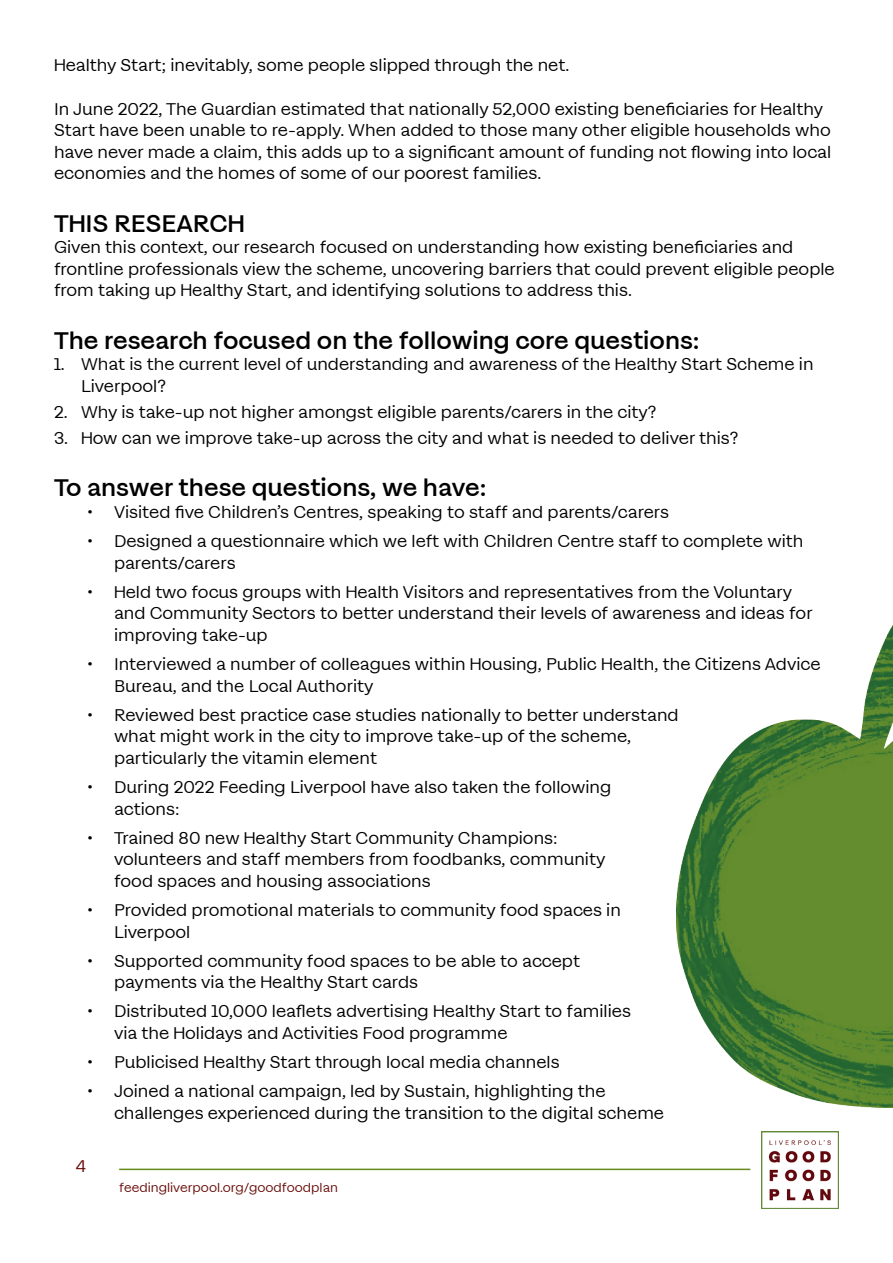
<style>
.page{position:relative;width:893px;height:1263px;background:#fff}
.page>*{position:absolute;margin:0;border:0;box-sizing:border-box;transform-origin:0 0}
.Titles{font:600 25.5px "Magazine Grotesque";color:#000}
.Paragraph_Style_3{font:18px/21.6px "Magazine Grotesque";color:#000}
.t1{font:18px "Magazine Grotesque";color:#690e0b}
.t2{font:13.5px "Magazine Grotesque";color:#690e0b}
</style>
<div class="page">
<img style="left:761px;top:1131px;width:78px;height:78px">
<hr style="left:119px;top:1168px;width:631px;height:2px;background:#648c1c">
<img style="left:676px;top:625px;width:217px;height:483px">
<p class="Paragraph_Style_3" style="left:54px;top:55px;width:517px">Healthy Start; inevitably, some people slipped through the net.</p>
<p class="Paragraph_Style_3" style="left:54px;top:98px;width:779px">In June 2022, The Guardian estimated that nationally 52,000 existing beneficiaries for Healthy Start have been unable to re-apply. When added to those many other eligible households who have never made a claim, this adds up to a significant amount of funding not flowing into local economies and the homes of some of our poorest families.</p>
<p class="Titles" style="left:54px;top:209px;width:192px">THIS RESEARCH</p>
<p class="Paragraph_Style_3" style="left:54px;top:237px;width:782px">Given this context, our research focused on understanding how existing beneficiaries and frontline professionals view the scheme, uncovering barriers that could prevent eligible people from taking up Healthy Start, and identifying solutions to address this.</p>
<p class="Titles" style="left:54px;top:326px;width:647px">The research focused on the following core questions:</p>
<p class="Paragraph_Style_3" style="left:81px;top:354px;width:734px;text-indent:-27px">1. What is the current level of understanding and awareness of the Healthy Start Scheme in<br>Liverpool?</p>
<p class="Paragraph_Style_3" style="left:54px;top:402px;width:604px">2. Why is take-up not higher amongst eligible parents/carers in the city?</p>
<p class="Paragraph_Style_3" style="left:54px;top:428px;width:686px">3. How can we improve take-up across the city and what is needed to deliver this?</p>
<p class="Titles" style="left:54px;top:474px;width:434px">To answer these questions, we have:</p>
<p class="Paragraph_Style_3" style="left:87px;top:502px;width:584px">• Visited five Children’s Centres, speaking to staff and parents/carers</p>
<p class="Paragraph_Style_3" style="left:114px;top:531px;width:691px;text-indent:-27px">• Designed a questionnaire which we left with Children Centre staff to complete with parents/carers</p>
<p class="Paragraph_Style_3" style="left:114px;top:581px;width:700px;text-indent:-27px">• Held two focus groups with Health Visitors and representatives from the Voluntary and Community Sectors to better understand their levels of awareness and ideas for improving take-up</p>
<p class="Paragraph_Style_3" style="left:114px;top:654px;width:708px;text-indent:-27px">• Interviewed a number of colleagues within Housing, Public Health, the Citizens Advice<br>Bureau, and the Local Authority</p>
<p class="Paragraph_Style_3" style="left:114px;top:704px;width:566px;text-indent:-27px">• Reviewed best practice case studies nationally to better understand what might work in the city to improve take-up of the scheme, particularly the vitamin element</p>
<p class="Paragraph_Style_3" style="left:114px;top:777px;width:499px;text-indent:-27px">• During 2022 Feeding Liverpool have also taken the following actions:</p>
<p class="Paragraph_Style_3" style="left:114px;top:827px;width:493px;text-indent:-27px">• Trained 80 new Healthy Start Community Champions: volunteers and staff members from foodbanks, community food spaces and housing associations</p>
<p class="Paragraph_Style_3" style="left:114px;top:900px;width:508px;text-indent:-27px">• Provided promotional materials to community food spaces in<br>Liverpool</p>
<p class="Paragraph_Style_3" style="left:114px;top:950px;width:468px;text-indent:-27px">• Supported community food spaces to be able to accept payments via the Healthy Start cards</p>
<p class="Paragraph_Style_3" style="left:114px;top:1001px;width:518px;text-indent:-27px">• Distributed 10,000 leaflets advertising Healthy Start to families via the Holidays and Activities Food programme</p>
<p class="Paragraph_Style_3" style="left:87px;top:1052px;width:474px">• Publicised Healthy Start through local media channels</p>
<p class="Paragraph_Style_3" style="left:114px;top:1081px;width:552px;text-indent:-27px">• Joined a national campaign, led by Sustain, highlighting the challenges experienced during the transition to the digital scheme</p>
<p class="t1" style="left:76px;top:1157px;width:12px">4</p>
<p class="t2" style="left:119px;top:1181px;width:220px">feedingliverpool.org/goodfoodplan</p>
</div>
